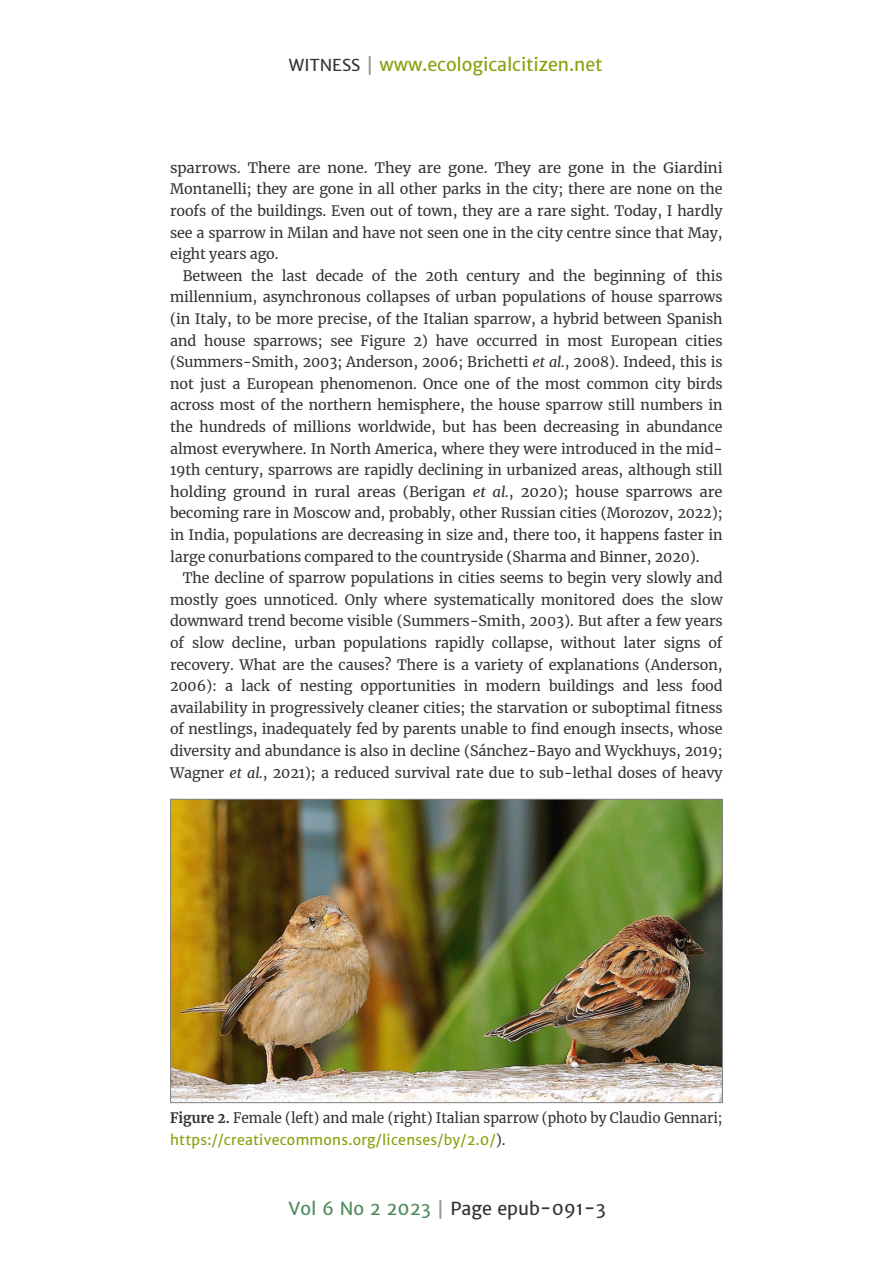
<style>
.page{position:relative;width:893px;height:1263px;background:#fff}
.page>*{position:absolute;margin:0;border:0;box-sizing:border-box;transform-origin:0 0}
.t1{font:18px "Merriweather Sans";letter-spacing:-.005em;color:#89a10e}
.t2{font:18px "Merriweather Sans";color:#333}
.t3{font:14.25px/21.6px "Merriweather";letter-spacing:-.005em;color:#333;text-align:justify}
.t4{font:14.25px/21.6px "Merriweather";letter-spacing:-.005em;color:#333;text-align:justify;scale:1.04 1}
.t5{font:14.25px "Merriweather";letter-spacing:-.005em;color:#333;scale:.96 1}
.t6{font:14.25px "Merriweather Sans";letter-spacing:.015em;color:#89a10e}
.s1{font-size:16.5px;color:#333}
.s2{font-size:19.5px;color:#999}
.s3{font-style:italic}
.s4{font-weight:700}
.s5{font-family:"Merriweather";color:#333}
.s6{color:#4d8a5a}
</style>
<div class="page">
<img style="left:172px;top:801px;width:549px;height:300px">
<div style="left:170px;top:799px;width:553px;height:304px;border:1px solid #808080"></div>
<p class="t1" style="left:289px;top:53px;width:315px"><span class="s1">WITNESS</span> <span class="s2">|</span> www.ecologicalcitizen.net</p>
<p class="t4" style="left:170px;top:157px;width:533px">sparrows. There are none. They are gone. They are gone in the Giardini Montanelli; they are gone in all other parks in the city; there are none on the roofs of the buildings. Even out of town, they are a rare sight. Today, I hardly see a sparrow in Milan and have not seen one in the city centre since that May, eight years ago.</p>
<p class="t3" style="left:170px;top:265px;width:554px;text-indent:13px">Between the last decade of the 20th century and the beginning of this millennium, asynchronous collapses of urban populations of house sparrows (in Italy, to be more precise, of the Italian sparrow, a hybrid between Spanish and house sparrows; see Figure 2) have occurred in most European cities (Summers-Smith, 2003; Anderson, 2006; Brichetti <span class="s3">et al.</span>, 2008). Indeed, this is not just a European phenomenon. Once one of the most common city birds across most of the northern hemisphere, the house sparrow still numbers in the hundreds of millions worldwide, but has been decreasing in abundance almost everywhere. In North America, where they were introduced in the mid-19th century, sparrows are rapidly declining in urbanized areas, although still holding ground in rural areas (Berigan <span class="s3">et al.</span>, 2020); house sparrows are becoming rare in Moscow and, probably, other Russian cities (Morozov, 2022); in India, populations are decreasing in size and, there too, it happens faster in large conurbations compared to the countryside (Sharma and Binner, 2020).</p>
<p class="t3" style="left:170px;top:567px;width:554px;text-indent:13px">The decline of sparrow populations in cities seems to begin very slowly and mostly goes unnoticed. Only where systematically monitored does the slow downward trend become visible (Summers-Smith, 2003). But after a few years of slow decline, urban populations rapidly collapse, without later signs of recovery. What are the causes? There is a variety of explanations (Anderson, 2006): a lack of nesting opportunities in modern buildings and less food availability in progressively cleaner cities; the starvation or suboptimal fitness of nestlings, inadequately fed by parents unable to find enough insects, whose diversity and abundance is also in decline (Sánchez-Bayo and Wyckhuys, 2019; Wagner <span class="s3">et al.</span>, 2021); a reduced survival rate due to sub-lethal doses of heavy</p>
<p class="t5" style="left:170px;top:1109px;width:577px"><span class="s4">Figure 2.</span> Female (left) and male (right) Italian sparrow (photo by Claudio Gennari;</p>
<p class="t6" style="left:170px;top:1131px;width:337px">https://creativecommons.org/licenses/by/2.0/<span class="s5">).</span></p>
<p class="t2" style="left:289px;top:1197px;width:319px"><span class="s6">Vol 6 No 2 2023</span> <span class="s2">|</span> Page epub-091-3</p>
</div>
